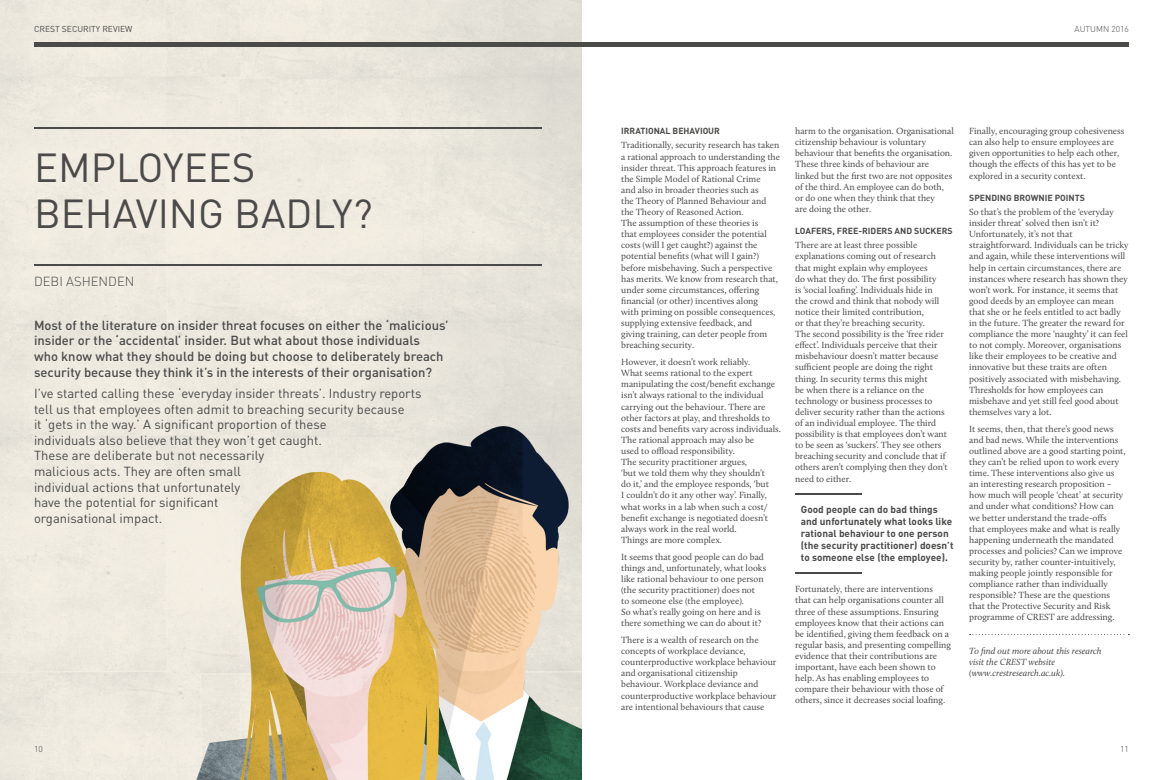
<style>
.page{position:relative;width:1163px;height:780px;background:#fff}
.page>*{position:absolute;margin:0;border:0;box-sizing:border-box;transform-origin:0 0}
.t1{font:40px/46px "DIN";color:#4a4a49}
.t2{font:13px/15.6px "DIN";color:#4a4a49}
.t3{font:500 13px/15.6px "DIN";color:#4a4a49}
.t4{font:300 13px "DIN";color:#4a4a49}
.t5{font:700 10px/12px "DIN";color:#4a4a49}
.t6{font:9.2px/11.1px "Calluna";color:#4a4a49}
.t7{font:italic 9.2px/11.1px "Calluna";color:#4a4a49}
.t8{font:700 8.8px "DIN";color:#4a4a49}
.t9{font:8.5px "DIN";color:#4a4a49}
.t10{font:300 8.5px "DIN";color:#4a4a49}
</style>
<div class="page">
<img style="left:0;top:0;width:581px;height:780px">
<img style="left:194px;top:427px;width:387px;height:353px">
<hr style="left:34px;top:43px;width:547px;height:4px;background:#4a4a49">
<hr style="left:34px;top:127px;width:507px;height:2px;background:#4a4a49">
<hr style="left:34px;top:264px;width:507px;height:1px;background:#4a4a49">
<hr style="left:581px;top:43px;width:547px;height:4px;background:#4a4a49">
<hr style="left:795px;top:493px;width:66px;height:1px;background:#4a4a49">
<hr style="left:795px;top:572px;width:66px;height:1px;background:#4a4a49">
<svg style="left:969px;top:634px;width:160px;height:1px"></svg>
<p class="t9" style="left:34px;top:24px;width:100px">CREST SECURITY REVIEW</p>
<h1 class="t1" style="left:34px;top:144px;width:340px">EMPLOYEES<br>BEHAVING BADLY?</h1>
<h2 class="t4" style="left:34px;top:273px;width:102px">DEBI ASHENDEN</h2>
<p class="t3" style="left:34px;top:317px;width:416px">Most of the literature on insider threat focuses on either the ‘malicious’ insider or the ‘accidental’ insider. But what about those individuals<br>who know what they should be doing but choose to deliberately breach security because they think it’s in the interests of their organisation?</p>
<p class="t2" style="left:34px;top:385px;width:389px">I’ve started calling these ‘everyday insider threats’. Industry reports tell us that employees often admit to breaching security because<br>it ‘gets in the way.’ A significant proportion of these<br>individuals also believe that they won’t get caught.<br>These are deliberate but not necessarily<br>malicious acts. They are often small<br>individual actions that unfortunately<br>have the potential for significant<br>organisational impact.</p>
<p class="t10" style="left:34px;top:744px;width:10px">10</p>
<p class="t10" style="left:1074px;top:24px;width:56px">AUTUMN 2016</p>
<p class="t8" style="left:621px;top:125px;width:100px">IRRATIONAL BEHAVIOUR</p>
<p class="t6" style="left:621px;top:140px;width:160px">Traditionally, security research has taken a rational approach to understanding the insider threat. This approach features in the Simple Model of Rational Crime<br>and also in broader theories such as<br>the Theory of Planned Behaviour and the Theory of Reasoned Action.<br>The assumption of these theories is<br>that employees consider the potential costs (will I get caught?) against the potential benefits (what will I gain?) before misbehaving. Such a perspective has merits. We know from research that, under some circumstances, offering financial (or other) incentives along<br>with priming on possible consequences, supplying extensive feedback, and<br>giving training, can deter people from breaching security.</p>
<p class="t6" style="left:621px;top:356px;width:161px">However, it doesn’t work reliably.<br>What seems rational to the expert manipulating the cost/benefit exchange isn’t always rational to the individual carrying out the behaviour. There are other factors at play, and thresholds to costs and benefits vary across individuals.<br>The rational approach may also be<br>used to offload responsibility.<br>The security practitioner argues,<br>‘but we told them why they shouldn’t<br>do it,’ and the employee responds, ‘but<br>I couldn’t do it any other way’. Finally, what works in a lab when such a cost/ benefit exchange is negotiated doesn’t always work in the real world.<br>Things are more complex.</p>
<p class="t6" style="left:621px;top:551px;width:146px">It seems that good people can do bad things and, unfortunately, what looks like rational behaviour to one person (the security practitioner) does not<br>to someone else (the employee).<br>So what’s really going on here and is there something we can do about it?</p>
<p class="t6" style="left:621px;top:634px;width:156px">There is a wealth of research on the concepts of workplace deviance, counterproductive workplace behaviour and organisational citizenship behaviour. Workplace deviance and counterproductive workplace behaviour are intentional behaviours that cause</p>
<p class="t6" style="left:795px;top:125px;width:160px">harm to the organisation. Organisational citizenship behaviour is voluntary behaviour that benefits the organisation.<br>These three kinds of behaviour are linked but the first two are not opposites of the third. An employee can do both, or do one when they think that they<br>are doing the other.</p>
<p class="t8" style="left:795px;top:225px;width:159px">LOAFERS, FREE-RIDERS AND SUCKERS</p>
<p class="t6" style="left:795px;top:239px;width:154px">There are at least three possible explanations coming out of research that might explain why employees<br>do what they do. The first possibility<br>is ‘social loafing’. Individuals hide in the crowd and think that nobody will notice their limited contribution,<br>or that they’re breaching security.<br>The second possibility is the ‘free rider effect’. Individuals perceive that their misbehaviour doesn’t matter because sufficient people are doing the right thing. In security terms this might<br>be when there is a reliance on the technology or business processes to deliver security rather than the actions of an individual employee. The third possibility is that employees don’t want to be seen as ‘suckers’. They see others breaching security and conclude that if others aren’t complying then they don’t need to either.</p>
<p class="t5" style="left:800px;top:503px;width:154px">Good people can do bad things and unfortunately what looks like rational behaviour to one person (the security practitioner) doesn’t to someone else (the employee).</p>
<p class="t6" style="left:795px;top:583px;width:157px">Fortunately, there are interventions that can help organisations counter all three of these assumptions. Ensuring employees know that their actions can be identified, giving them feedback on a regular basis, and presenting compelling evidence that their contributions are important, have each been shown to help. As has enabling employees to compare their behaviour with those of others, since it decreases social loafing.</p>
<p class="t6" style="left:968px;top:125px;width:157px">Finally, encouraging group cohesiveness can also help to ensure employees are given opportunities to help each other, though the effects of this has yet to be explored in a security context.</p>
<p class="t8" style="left:969px;top:192px;width:117px">SPENDING BROWNIE POINTS</p>
<p class="t6" style="left:969px;top:206px;width:161px">So that’s the problem of the ‘everyday insider threat’ solved then isn’t it?<br>Unfortunately, it’s not that straightforward. Individuals can be tricky and again, while these interventions will help in certain circumstances, there are instances where research has shown they won’t work. For instance, it seems that good deeds by an employee can mean that she or he feels entitled to act badly in the future. The greater the reward for compliance the more ‘naughty’ it can feel to not comply. Moreover, organisations like their employees to be creative and innovative but these traits are often positively associated with misbehaving.<br>Thresholds for how employees can misbehave and yet still feel good about themselves vary a lot.</p>
<p class="t6" style="left:969px;top:423px;width:158px">It seems, then, that there’s good news and bad news. While the interventions outlined above are a good starting point, they can’t be relied upon to work every time. These interventions also give us an interesting research proposition – how much will people ‘cheat’ at security and under what conditions? How can we better understand the trade-offs<br>that employees make and what is really happening underneath the mandated processes and policies? Can we improve security by, rather counter-intuitively, making people jointly responsible for compliance rather than individually responsible? These are the questions that the Protective Security and Risk programme of CREST are addressing.</p>
<p class="t7" style="left:969px;top:645px;width:134px">To find out more about this research visit the CREST website (www.crestresearch.ac.uk).</p>
<p class="t10" style="left:1119px;top:744px;width:10px">11</p>
</div>
